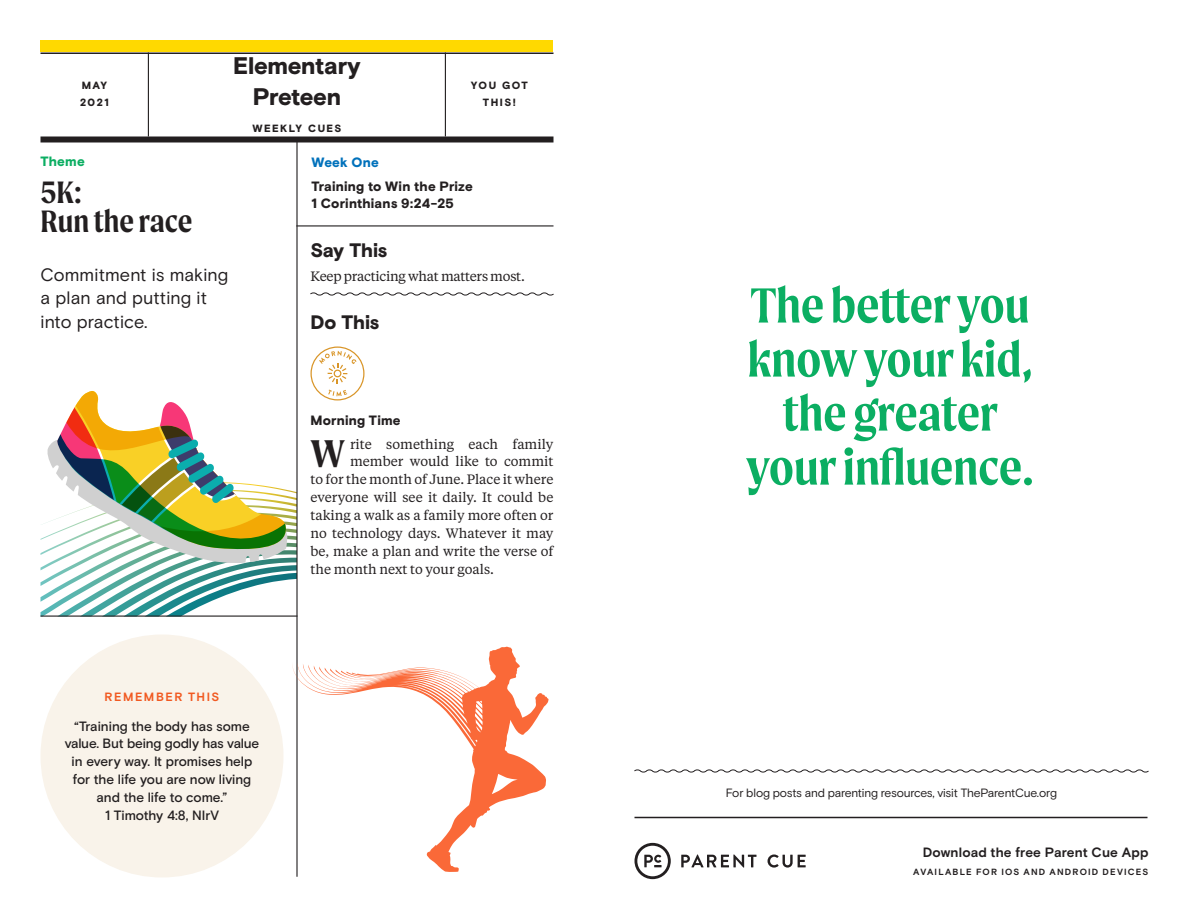
<style>
.page{position:relative;width:1188px;height:918px;background:#fff}
.page>*{position:absolute;margin:0;border:0;box-sizing:border-box;transform-origin:0 0}
.t1{font:600 52.5px/54px "Moret";color:#0bae62;text-align:center}
.t2{font:600 41.25px "Moret";color:#231f20}
.t3{font:600 33px/30px "Moret";color:#231f20}
.t4{font:900 24px "Basis Grotesque";letter-spacing:-.015em;color:#231f20}
.t5{font:900 19.5px "Basis Grotesque";letter-spacing:-.005em;color:#231f20}
.t6{font:18px/24px "Basis Grotesque";letter-spacing:.005em;color:#231f20}
.t7{font:13.5px "Tiempos Text";color:#231f20}
.t8{font:500 13.5px/18px "Basis Grotesque";letter-spacing:-.005em;color:#231f20;text-align:center}
.t9{font:900 13.5px/18px "Basis Grotesque";letter-spacing:.015em;color:#231f20}
.t10{font:13.5px "Tiempos Text";letter-spacing:-.02em;color:#231f20}
.t11{font:700 13.5px "Basis Grotesque";letter-spacing:.01em;color:#231f20}
.t12{font:900 13.5px "Basis Grotesque";letter-spacing:.015em;color:#0071bb}
.t13{font:900 13.5px "Basis Grotesque";letter-spacing:.015em;color:#0bae62}
.t14{font:12px "Basis Grotesque";letter-spacing:-.015em;color:#231f20}
.t15{font:700 12px "Basis Grotesque";letter-spacing:.13em;color:#f15921}
.t16{font:900 10.5px/18px "Basis Grotesque";letter-spacing:.135em;color:#231f20}
.t17{font:700 9px "Basis Grotesque";letter-spacing:.135em;color:#231f20}
</style>
<div class="page">
<hr style="left:296px;top:225px;width:258px;height:1px;background:#231f20">
<svg style="left:310px;top:292px;width:244px;height:4px"></svg>
<svg style="left:310px;top:347px;width:54px;height:54px"></svg>
<hr style="left:148px;top:52px;width:1px;height:84px;background:#231f20">
<hr style="left:445px;top:52px;width:1px;height:84px;background:#231f20">
<hr style="left:40px;top:52px;width:514px;height:2px;background:#231f20">
<hr style="left:296px;top:142px;width:2px;height:735px;background:#231f20">
<div style="left:40px;top:136px;width:514px;height:6px;background:#231f20"></div>
<div style="left:40px;top:40px;width:514px;height:12px;background:#ffd900"></div>
<hr style="left:40px;top:616px;width:257px;height:1px;background:#231f20">
<div style="left:40px;top:634px;width:244px;height:244px;background:#f9f3ea;border-radius:50%"></div>
<svg style="left:292px;top:646px;width:257px;height:226px"></svg>
<svg style="left:40px;top:390px;width:257px;height:226px"></svg>
<hr style="left:634px;top:817px;width:514px;height:1px;background:#231f20">
<svg style="left:681px;top:855px;width:76px;height:13px"></svg>
<svg style="left:768px;top:855px;width:38px;height:13px"></svg>
<svg style="left:635px;top:843px;width:36px;height:36px"></svg>
<svg style="left:634px;top:769px;width:515px;height:4px"></svg>
<h3 class="t4" style="left:233px;top:52px;width:129px">Elementary</h3>
<p class="t16" style="left:80px;top:76px;width:30px">MAY<br>2021</p>
<p class="t16" style="left:471px;top:76px;width:58px;text-align:center">YOU GOT<br>THIS!</p>
<h3 class="t4" style="left:253px;top:82px;width:90px">Preteen</h3>
<p class="t13" style="left:41px;top:154px;width:46px">Theme</p>
<h3 class="t3" style="left:40px;top:176px;width:153px">5K:<br>Run the race</h3>
<h3 class="t6" style="left:40px;top:263px;width:189px">Commitment is making a plan and putting it into practice.</h3>
<p class="t16" style="left:253px;top:120px;width:90px">WEEKLY CUES</p>
<p class="t12" style="left:311px;top:154px;width:69px">Week One</p>
<p class="t9" style="left:311px;top:178px;width:163px">Training to Win the Prize<br>1 Corinthians 9:24-25</p>
<h3 class="t5" style="left:310px;top:238px;width:78px">Say This</h3>
<p class="t10" style="left:310px;top:267px;width:216px">Keep practicing what matters most.</p>
<h3 class="t5" style="left:310px;top:310px;width:71px">Do This</h3>
<p class="t9" style="left:310px;top:412px;width:92px">Morning Time</p>
<h2 class="t2" style="left:310px;top:429px;width:36px">W</h2>
<p class="t7" style="left:350px;top:435px;width:205px">rite something each family</p>
<p class="t7" style="left:350px;top:453px;width:205px">member would like to commit</p>
<p class="t7" style="left:311px;top:471px;width:244px">to for the month of June. Place it where</p>
<p class="t7" style="left:311px;top:489px;width:245px">everyone will see it daily. It could be</p>
<p class="t7" style="left:311px;top:507px;width:244px">taking a walk as a family more often or</p>
<p class="t7" style="left:311px;top:525px;width:245px">no technology days. Whatever it may</p>
<p class="t7" style="left:311px;top:543px;width:245px">be, make a plan and write the verse of</p>
<p class="t7" style="left:311px;top:561px;width:185px">the month next to your goals.</p>
<p class="t15" style="left:105px;top:689px;width:116px">REMEMBER THIS</p>
<p class="t8" style="left:65px;top:717px;width:196px">“Training the body has some value. But being godly has value in every way. It promises help for the life you are now living and the life to come.”<br>1 Timothy 4:8, NIrV</p>
<h1 class="t1" style="left:746px;top:278px;width:289px">The better you know your kid, the greater your influence.</h1>
<p class="t14" style="left:726px;top:785px;width:333px">For blog posts and parenting resources, visit TheParentCue.org</p>
<p class="t11" style="left:923px;top:844px;width:227px">Download the free Parent Cue App</p>
<p class="t17" style="left:913px;top:867px;width:237px">AVAILABLE FOR IOS AND ANDROID DEVICES</p>
</div>
